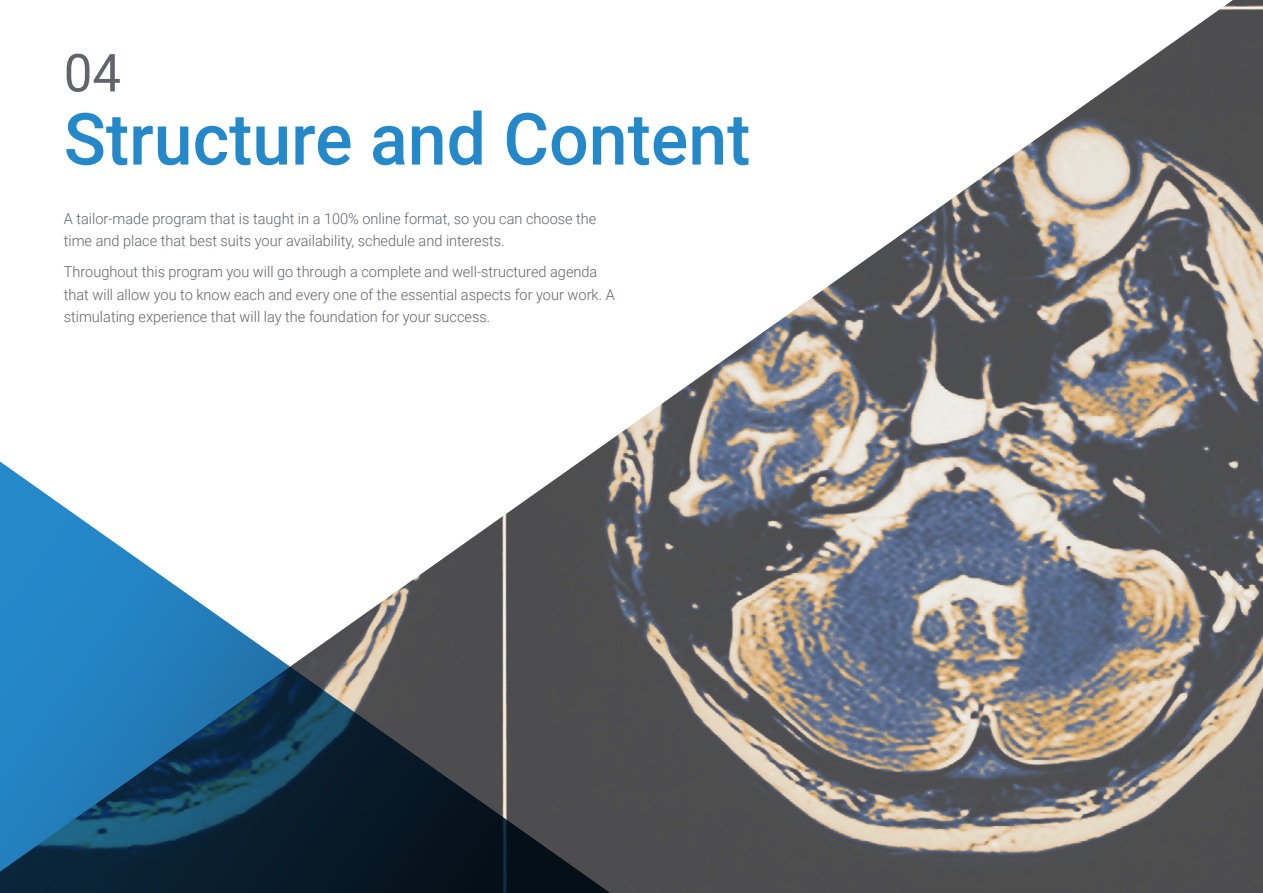
<style>
.page{position:relative;width:1263px;height:893px;background:#fff}
.page>*{position:absolute;margin:0;border:0;box-sizing:border-box;transform-origin:0 0}
.t1{font:500 72px "Roboto";color:#2488c9}
.t2{font:52.5px "Roboto";color:#61646a}
.t3{font:300 15px/22.5px "Roboto";color:#61646a}
</style>
<div class="page">
<img style="left:602px;top:0;width:661px;height:893px">
<svg style="left:0;top:446px;width:640px;height:447px"></svg>
<h2 class="t2" style="left:64px;top:36px;width:59px">04</h2>
<h1 class="t1" style="left:64px;top:89px;width:688px">Structure and Content</h1>
<p class="t3" style="left:64px;top:207px;width:534px">A tailor-made program that is taught in a 100% online format, so you can choose the time and place that best suits your availability, schedule and interests.</p>
<p class="t3" style="left:64px;top:260px;width:552px">Throughout this program you will go through a complete and well-structured agenda that will allow you to know each and every one of the essential aspects for your work. A stimulating experience that will lay the foundation for your success.</p>
</div>
